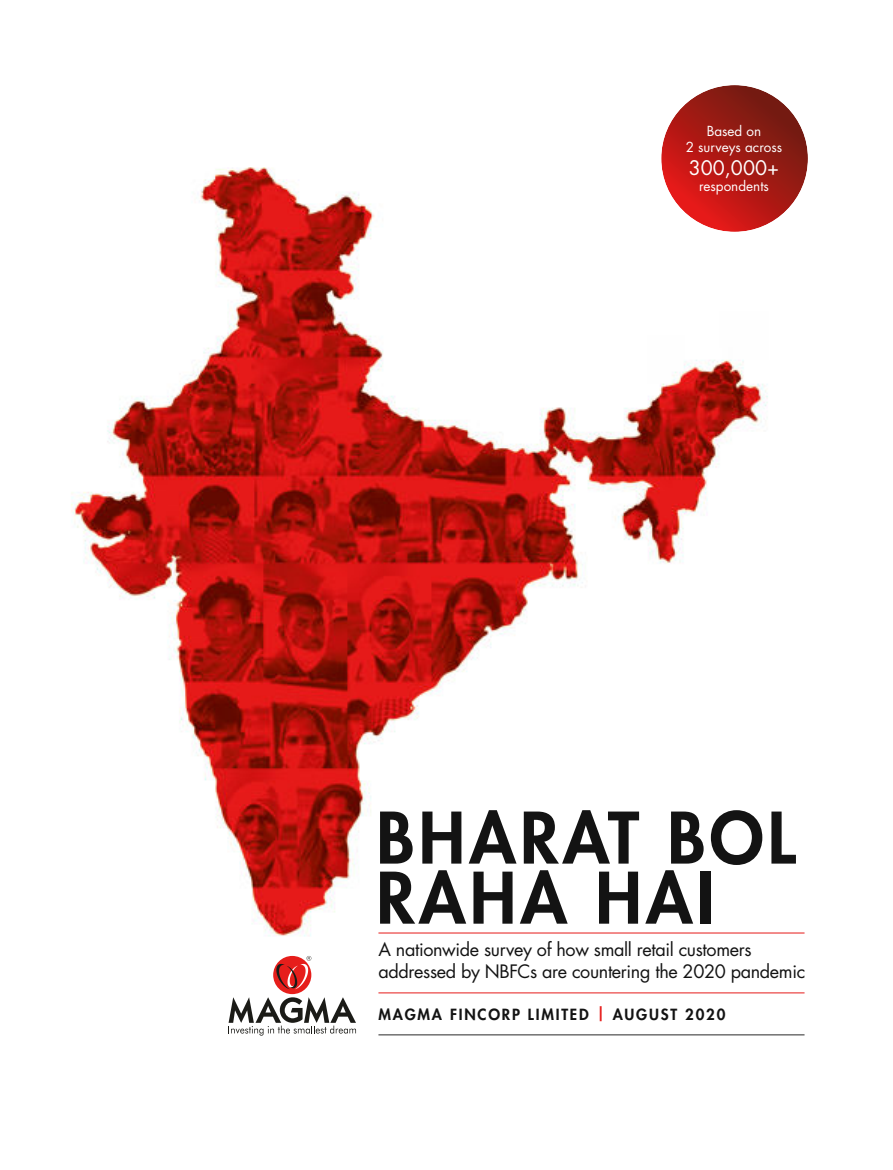
<style>
.page{position:relative;width:893px;height:1170px;background:#fff}
.page>*{position:absolute;margin:0;border:0;box-sizing:border-box;transform-origin:0 0}
.t1{font:800 69px/60px "Futura Std";letter-spacing:.06em;color:#131313}
.t2{font:19.5px "Futura Std";color:#fff}
.t3{font:18px/21.6px "Futura Std";letter-spacing:-.02em;color:#131313}
.t4{font:800 15px "Futura Std";letter-spacing:.12em;color:#131313}
.t5{font:13.5px/16.2px "Futura Std";color:#fff;text-align:center}
.s1{color:#e61b19}
</style>
<div class="page">
<img style="left:71px;top:85px;width:737px;height:951px">
<hr style="left:378px;top:932px;width:426px;height:1px;background:#e61b19">
<hr style="left:378px;top:992px;width:426px;height:1px;background:#e61b19">
<hr style="left:378px;top:1034px;width:426px;height:1px;background:#292929">
<svg style="left:229px;top:997px;width:127px;height:38px"></svg>
<div style="left:273px;top:955px;width:38px;height:39px;background:#e61e1b;border-radius:50%"></div>
<svg style="left:276px;top:955px;width:35px;height:34px"></svg>
<svg style="left:661px;top:85px;width:147px;height:147px;background:#a81b16"></svg>
<p class="t5" style="left:686px;top:124px;width:98px">Based on<br>2 surveys across</p>
<p class="t2" style="left:689px;top:159px;width:92px">300,000+</p>
<p class="t5" style="left:699px;top:179px;width:71px">respondents</p>
<h1 class="t1" style="left:376px;top:813px;width:421px">BHARAT BOL<br>RAHA HAI</h1>
<p class="t3" style="left:378px;top:939px;width:428px">A nationwide survey of how small retail customers addressed by NBFCs are countering the 2020 pandemic</p>
<p class="t4" style="left:378px;top:1007px;width:348px">MAGMA FINCORP LIMITED <span class="s1">|</span> AUGUST 2020</p>
</div>
